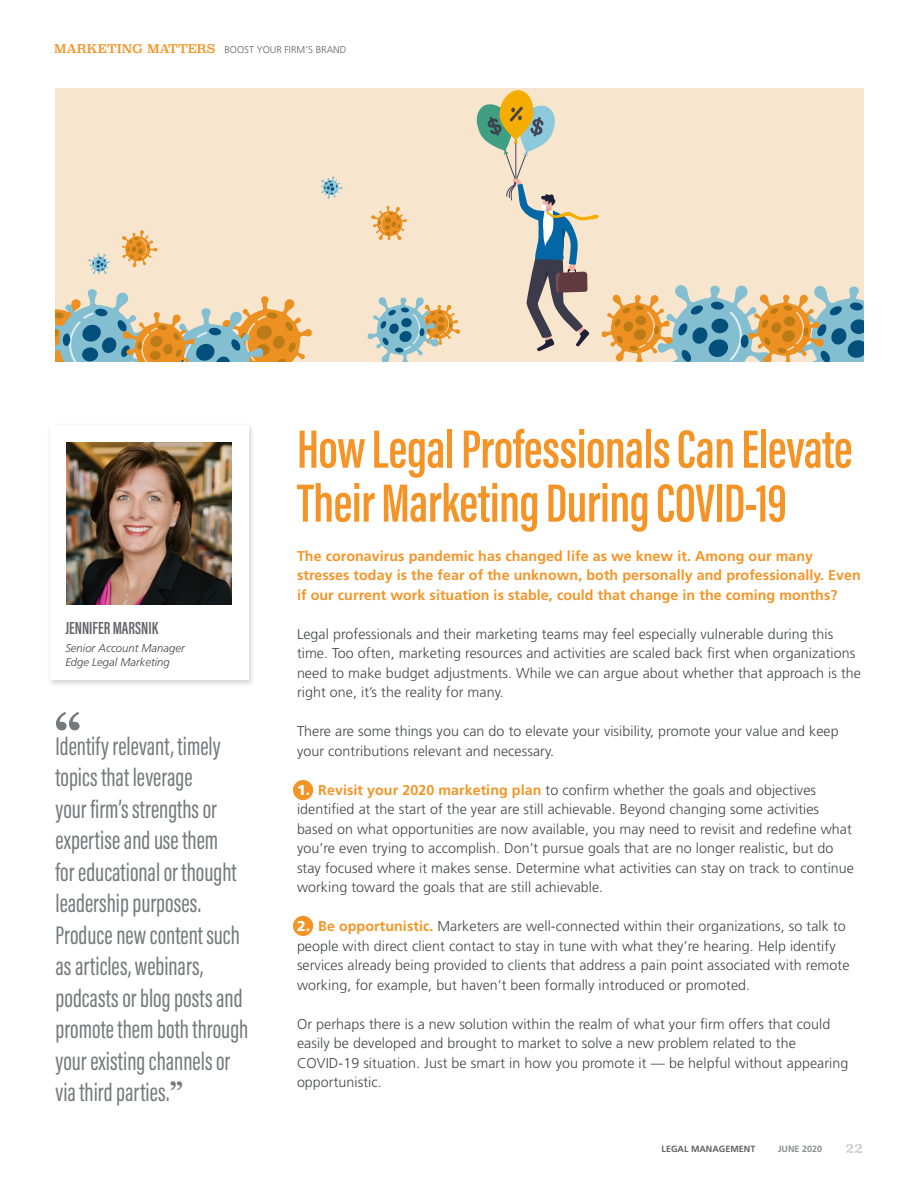
<style>
.page{position:relative;width:918px;height:1188px;background:#fff}
.page>*{position:absolute;margin:0;border:0;box-sizing:border-box;transform-origin:0 0}
.t1{font:600 55.5px/54px "Acumin Pro Extra Cond";letter-spacing:-.01em;color:#f59426}
.t2{font:26.25px/31.5px "Acumin Pro Extra Cond";color:#76787b}
.t3{font:600 18px "Acumin Pro Extra Cond";color:#636366}
.t4{font:300 14.25px/19.5px "Frutiger LT Std";letter-spacing:.005em;color:#454647}
.t5{font:700 14.25px/19.5px "Frutiger LT Std";letter-spacing:.005em;color:#f59426}
.t6{font:13.5px "Superclarendon Rg";color:#c7c8cb}
.t7{font:italic 300 11.25px/13.5px "Frutiger LT Std";color:#454647}
.t8{font:300 9.9px "Frutiger LT Std";color:#636366}
.t9{font:700 9px "Frutiger LT Std";color:#636366}
.t10{font:700 9px "Frutiger LT Std";color:#8a8c8f}
.s1{font-family:"Superclarendon Rg";font-weight:400;font-size:12px;color:#f59426}
.s2{font-family:"Georgia";font-weight:700}
.s3{font-weight:900;color:#fff}
.s4{font-weight:700;color:#f59426}
</style>
<div class="page">
<div style="left:293px;top:916px;width:20px;height:20px;background:#f59426;border-radius:50%"></div>
<div style="left:293px;top:780px;width:20px;height:20px;background:#f59426;border-radius:50%"></div>
<div style="left:55px;top:88px;width:809px;height:274px;background:#f7e6cd"></div>
<svg style="left:55px;top:289px;width:257px;height:73px"></svg>
<svg style="left:88px;top:253px;width:22px;height:21px"></svg>
<svg style="left:371px;top:206px;width:36px;height:34px"></svg>
<svg style="left:367px;top:297px;width:93px;height:65px"></svg>
<svg style="left:321px;top:176px;width:22px;height:23px"></svg>
<svg style="left:122px;top:230px;width:36px;height:37px"></svg>
<svg style="left:476px;top:90px;width:388px;height:272px"></svg>
<div style="left:47px;top:422px;width:209px;height:265px;background:#231f20;opacity:.19"></div>
<div style="left:51px;top:425px;width:198px;height:255px;background:#fff"></div>
<img style="left:66px;top:443px;width:166px;height:162px">
<svg style="left:56px;top:712px;width:24px;height:18px"></svg>
<p class="t8" style="left:54px;top:44px;width:294px"><span class="s1">MARKETING MATTERS</span> BOOST YOUR FIRM’S BRAND</p>
<p class="t3" style="left:65px;top:617px;width:94px">JENNIFER MARSNIK</p>
<p class="t7" style="left:65px;top:642px;width:121px">Senior Account Manager<br>Edge Legal Marketing</p>
<p class="t2" style="left:56px;top:730px;width:194px">Identify relevant, timely topics that leverage<br>your firm’s strengths or expertise and use them<br>for educational or thought leadership purposes.<br>Produce new content such as articles, webinars, podcasts or blog posts and promote them both through your existing channels or via third parties.<span class="s2">”</span></p>
<p class="t1" style="left:297px;top:422px;width:557px">How Legal Professionals Can Elevate<br>Their Marketing During COVID-19</p>
<p class="t5" style="left:297px;top:546px;width:565px">The coronavirus pandemic has changed life as we knew it. Among our many stresses today is the fear of the unknown, both personally and professionally. Even if our current work situation is stable, could that change in the coming months?</p>
<p class="t4" style="left:297px;top:624px;width:566px">Legal professionals and their marketing teams may feel especially vulnerable during this time. Too often, marketing resources and activities are scaled back first when organizations need to make budget adjustments. While we can argue about whether that approach is the right one, it’s the reality for many.</p>
<p class="t4" style="left:297px;top:722px;width:543px">There are some things you can do to elevate your visibility, promote your value and keep your contributions relevant and necessary.</p>
<p class="t4" style="left:297px;top:780px;width:559px"><span class="s3">1.</span> <span class="s4">Revisit your 2020 marketing plan</span> to confirm whether the goals and objectives identified at the start of the year are still achievable. Beyond changing some activities based on what opportunities are now available, you may need to revisit and redefine what you’re even trying to accomplish. Don’t pursue goals that are no longer realistic, but do stay focused where it makes sense. Determine what activities can stay on track to continue working toward the goals that are still achievable.</p>
<p class="t4" style="left:297px;top:917px;width:554px"><span class="s3">2.</span> <span class="s4">Be opportunistic.</span> Marketers are well-connected within their organizations, so talk to people with direct client contact to stay in tune with what they’re hearing. Help identify services already being provided to clients that address a pain point associated with remote working, for example, but haven’t been formally introduced or promoted.</p>
<p class="t4" style="left:297px;top:1014px;width:553px">Or perhaps there is a new solution within the realm of what your firm offers that could easily be developed and brought to market to solve a new problem related to the COVID-19 situation. Just be smart in how you promote it — be helpful without appearing opportunistic.</p>
<p class="t9" style="left:662px;top:1144px;width:95px">LEGAL MANAGEMENT</p>
<p class="t10" style="left:778px;top:1144px;width:46px">JUNE 2020</p>
<p class="t6" style="left:845px;top:1140px;width:19px">22</p>
</div>
